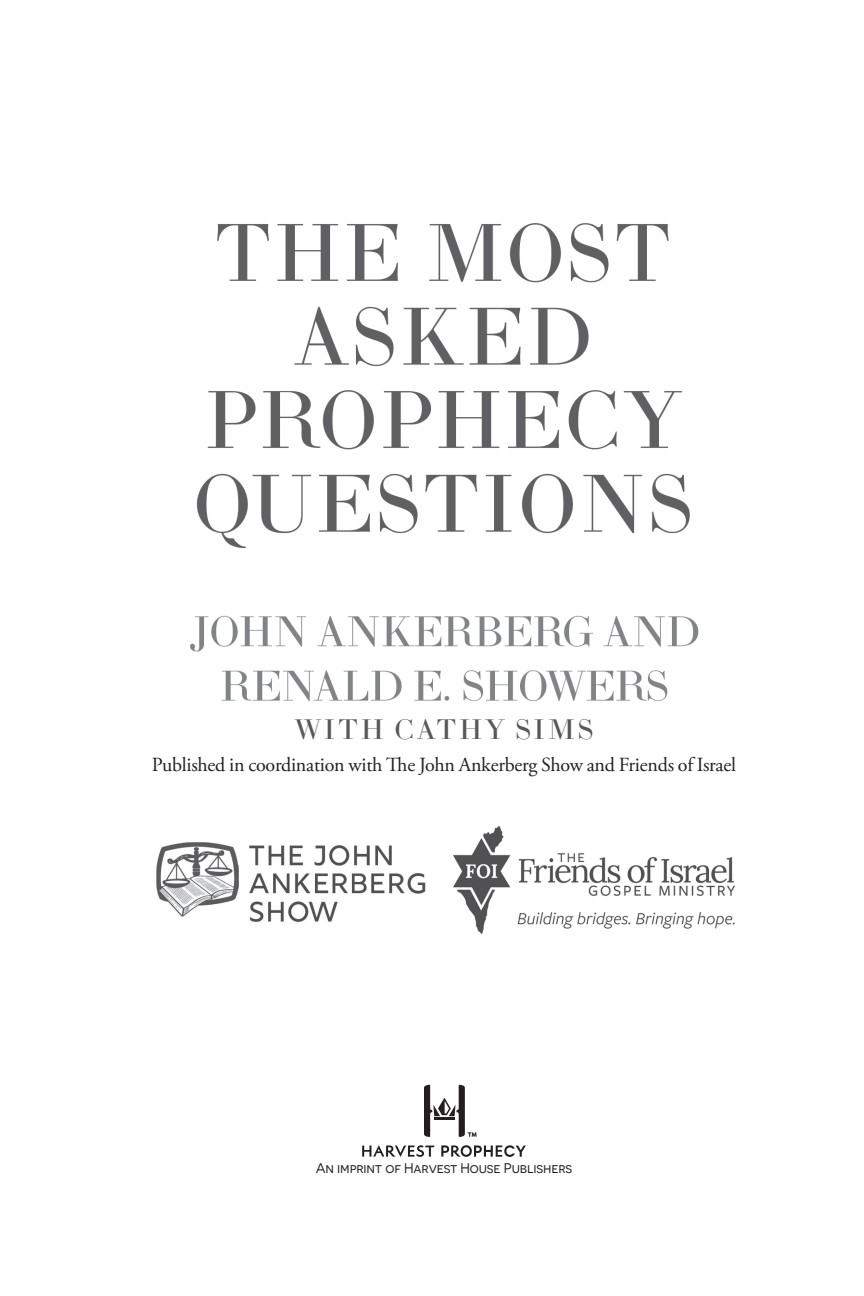
<style>
.page{position:relative;width:864px;height:1296px;background:#fff}
.page>*{position:absolute;margin:0;border:0;box-sizing:border-box;transform-origin:0 0}
.t1{font:28px "LTC Bodoni 175 Pro";letter-spacing:.085em;color:#57585a}
.t2{font:20px "Adobe Garamond Pro";letter-spacing:-.015em;color:#231f20}
.t3{font:14px "Novecentosanswide";letter-spacing:-.01em;color:#231f20}
</style>
<div class="page">
<img style="left:190px;top:223px;width:509px;height:478px">
<svg style="left:424px;top:1085px;width:53px;height:52px"></svg>
<svg style="left:362px;top:1145px;width:72px;height:12px"></svg>
<svg style="left:441px;top:1145px;width:85px;height:12px"></svg>
<img style="left:454px;top:826px;width:281px;height:108px">
<img style="left:156px;top:842px;width:270px;height:80px">
<h1 class="t1" style="left:295px;top:711px;width:300px">WITH CATHY SIMS</h1>
<p class="t2" style="left:152px;top:753px;width:586px">Published in coordination with The John Ankerberg Show and Friends of Israel</p>
<p class="t3" style="left:316px;top:1160px;width:258px">An imprint of Harvest House Publishers</p>
</div>
